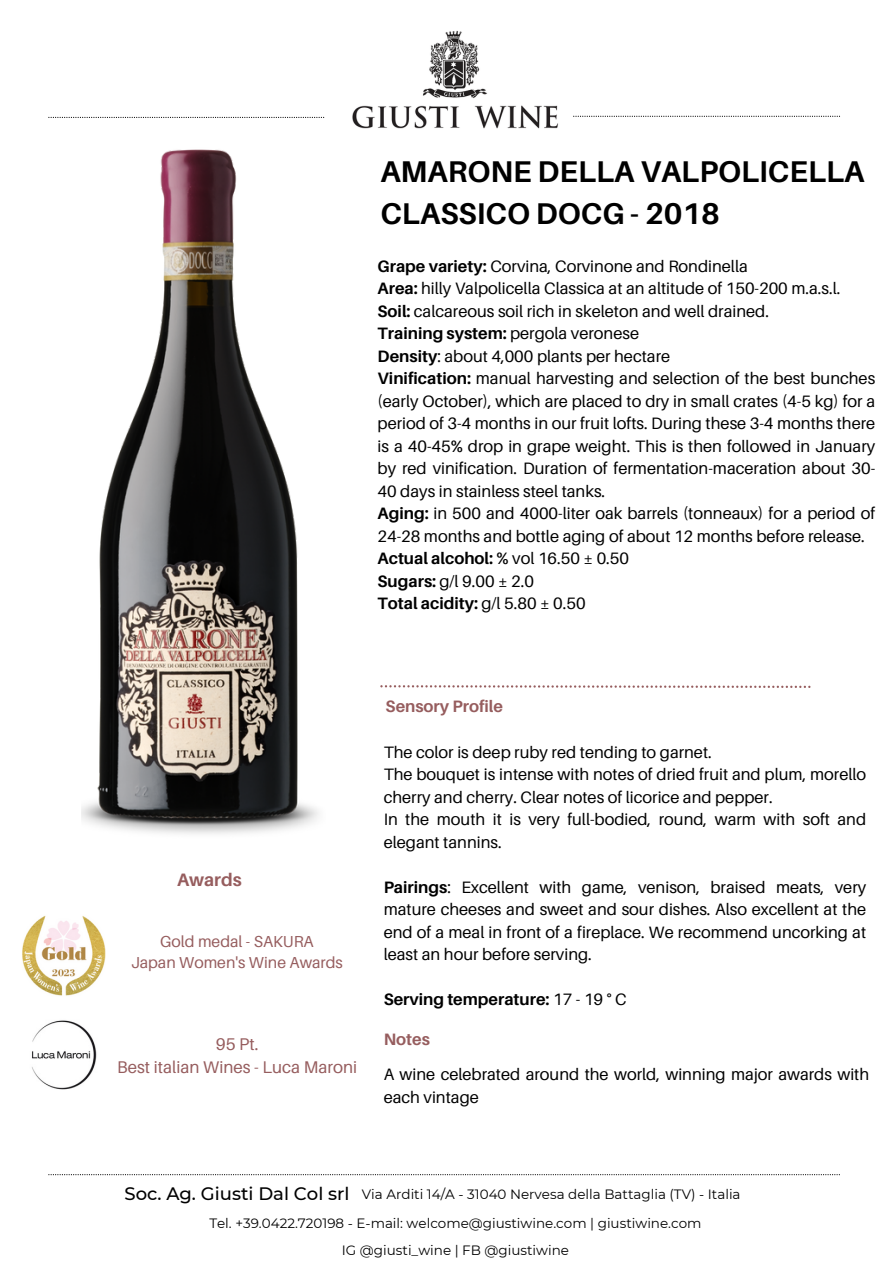
<style>
.page{position:relative;width:894px;height:1264px;background:#fff}
.page>*{position:absolute;margin:0;border:0;box-sizing:border-box;transform-origin:0 0}
.t1{font:700 30px/41.7px "Aileron";color:#000}
.t2{font:500 18px "Montserrat";color:#000}
.t3{font:700 18px "Aileron";color:#965d5e}
.t4{font:16.95px/23.1px "Aileron";color:#965d5e;text-align:center}
.t5{font:16.5px/22.5px "Aileron";color:#000}
.t6{font:700 16.5px "Aileron";color:#000}
.t7{font:700 16.5px "Aileron";color:#965d5e}
.t8{font:15.9px/21.5px "Aileron";color:#965d5e;text-align:center}
.t9{font:13.5px "Montserrat";color:#000}
.s1{font-weight:700}
.s2{font-weight:400}
</style>
<div class="page">
<img style="left:352px;top:30px;width:207px;height:99px">
<svg style="left:48px;top:117px;width:276px;height:1px"></svg>
<svg style="left:573px;top:116px;width:265px;height:1px"></svg>
<svg style="left:48px;top:1174px;width:791px;height:1px"></svg>
<svg style="left:380px;top:685px;width:430px;height:3px"></svg>
<img style="left:81px;top:149px;width:238px;height:685px">
<img style="left:22px;top:916px;width:84px;height:80px">
<img style="left:32px;top:1020px;width:65px;height:69px">
<h1 class="t1" style="left:380px;top:150px;width:485px">AMARONE DELLA VALPOLICELLA<br>CLASSICO DOCG - 2018</h1>
<h3 class="t5" style="left:377px;top:254px;width:499px"><span class="s1">Grape variety:</span> Corvina, Corvinone and Rondinella<br><span class="s1">Area:</span> hilly Valpolicella Classica at an altitude of 150-200 m.a.s.l.<br><span class="s1">Soil:</span> calcareous soil rich in skeleton and well drained.<br><span class="s1">Training system:</span> pergola veronese<br><span class="s1">Density</span>: about 4,000 plants per hectare<br><span class="s1">Vinification:</span> manual harvesting and selection of the best bunches (early October), which are placed to dry in small crates (4-5 kg) for a period of 3-4 months in our fruit lofts. During these 3-4 months there is a 40-45% drop in grape weight. This is then followed in January by red vinification. Duration of fermentation-maceration about 30- 40 days in stainless steel tanks.<br><span class="s1">Aging:</span> in 500 and 4000-liter oak barrels (tonneaux) for a period of 24-28 months and bottle aging of about 12 months before release.<br><span class="s1">Actual alcohol:</span> % vol 16.50 ± 0.50<br><span class="s1">Sugars:</span> g/l 9.00 ± 2.0<br><span class="s1">Total acidity:</span> g/l 5.80 ± 0.50</h3>
<h2 class="t3" style="left:177px;top:868px;width:66px">Awards</h2>
<h3 class="t8" style="left:131px;top:930px;width:213px">Gold medal - SAKURA<br>Japan Women's Wine Awards</h3>
<p class="t4" style="left:117px;top:1031px;width:241px">95 Pt.<br>Best italian Wines - Luca Maroni</p>
<h2 class="t7" style="left:385px;top:696px;width:119px">Sensory Profile</h2>
<h3 class="t5" style="left:383px;top:740px;width:484px">The color is deep ruby red tending to garnet.<br>The bouquet is intense with notes of dried fruit and plum, morello cherry and cherry. Clear notes of licorice and pepper.<br>In the mouth it is very full-bodied, round, warm with soft and elegant tannins.</h3>
<h3 class="t5" style="left:383px;top:875px;width:484px;text-align:justify"><span class="s1">Pairings</span>: Excellent with game, venison, braised meats, very mature cheeses and sweet and sour dishes. Also excellent at the end of a meal in front of a fireplace. We recommend uncorking at least an hour before serving.</h3>
<h3 class="t6" style="left:383px;top:989px;width:244px">Serving temperature: <span class="s2">17 - 19 ° C</span></h3>
<p class="t7" style="left:383px;top:1029px;width:48px">Notes</p>
<h3 class="t5" style="left:383px;top:1062px;width:487px">A wine celebrated around the world, winning major awards with each vintage</h3>
<h2 class="t2" style="left:124px;top:1182px;width:227px">Soc. Ag. Giusti Dal Col srl</h2>
<p class="t9" style="left:362px;top:1185px;width:380px">Via Arditi 14/A - 31040 Nervesa della Battaglia (TV) - Italia</p>
<h4 class="t9" style="left:209px;top:1215px;width:493px">Tel. +39.0422.720198 - E-mail: welcome@giustiwine.com | giustiwine.com</h4>
<p class="t9" style="left:342px;top:1241px;width:228px">IG @giusti_wine | FB @giustiwine</p>
</div>
